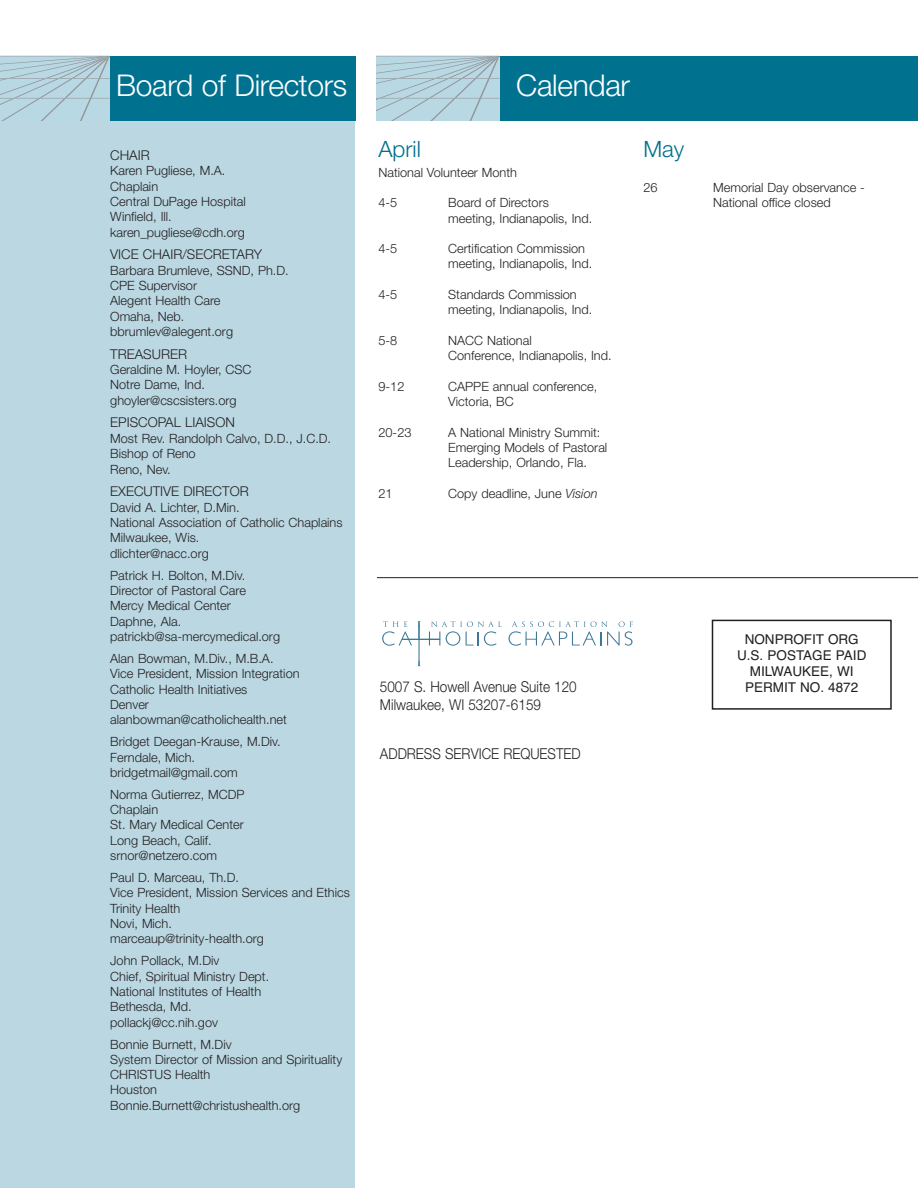
<style>
.page{position:relative;width:918px;height:1188px;background:#fff}
.page>*{position:absolute;margin:0;border:0;box-sizing:border-box;transform-origin:0 0}
.t1{font:300 30px "Helvetica Neue";letter-spacing:-.01em;color:#fff}
.t2{font:300 22.5px "Helvetica Neue";color:#00718c}
.t3{font:300 15px "Helvetica Neue";color:#231f20;scale:.9 1}
.t4{font:300 13.5px "Helvetica Neue";color:#231f20}
.t5{font:13.5px/16.2px "Helvetica";color:#231f20;text-align:center}
.t6{font:300 12.75px/15.3px "Helvetica Neue";color:#231f20}
.s1{font-style:italic}
</style>
<div class="page">
<div style="left:0;top:119px;width:355px;height:1069px;background:#bad7e2"></div>
<hr style="left:377px;top:577px;width:541px;height:1px;background:#231f20">
<svg style="left:0;top:55px;width:110px;height:1px"></svg>
<div style="left:0;top:56px;width:355px;height:64px;background:#007290"></div>
<svg style="left:0;top:56px;width:111px;height:64px;background:#b1ced9"></svg>
<div style="left:377px;top:56px;width:541px;height:65px;background:#007290"></div>
<svg style="left:377px;top:56px;width:123px;height:65px;background:#b3cfda"></svg>
<div style="left:712px;top:620px;width:180px;height:90px;border:2px solid #231f20"></div>
<svg style="left:509px;top:621px;width:124px;height:25px"></svg>
<svg style="left:382px;top:621px;width:120px;height:45px"></svg>
<h1 class="t1" style="left:116px;top:74px;width:233px">Board of Directors</h1>
<h1 class="t1" style="left:516px;top:74px;width:115px">Calendar</h1>
<p class="t4" style="left:110px;top:150px;width:41px">CHAIR</p>
<p class="t6" style="left:110px;top:164px;width:137px">Karen Pugliese, M.A.<br>Chaplain<br>Central DuPage Hospital<br>Winfield, Ill. karen_pugliese@cdh.org</p>
<p class="t4" style="left:110px;top:249px;width:153px">VICE CHAIR/SECRETARY</p>
<p class="t6" style="left:110px;top:264px;width:180px">Barbara Brumleve, SSND, Ph.D.<br>CPE Supervisor<br>Alegent Health Care<br>Omaha, Neb. bbrumlev@alegent.org</p>
<p class="t4" style="left:110px;top:349px;width:78px">TREASURER</p>
<p class="t6" style="left:110px;top:363px;width:143px">Geraldine M. Hoyler, CSC<br>Notre Dame, Ind. ghoyler@cscsisters.org</p>
<p class="t4" style="left:110px;top:418px;width:126px">EPISCOPAL LIAISON</p>
<p class="t6" style="left:110px;top:432px;width:222px">Most Rev. Randolph Calvo, D.D., J.C.D.<br>Bishop of Reno<br>Reno, Nev.</p>
<p class="t4" style="left:110px;top:487px;width:140px">EXECUTIVE DIRECTOR</p>
<p class="t6" style="left:110px;top:501px;width:234px">David A. Lichter, D.Min.<br>National Association of Catholic Chaplains<br>Milwaukee, Wis.<br>dlichter@nacc.org</p>
<p class="t6" style="left:110px;top:569px;width:171px">Patrick H. Bolton, M.Div.<br>Director of Pastoral Care<br>Mercy Medical Center<br>Daphne, Ala. patrickb@sa-mercymedical.org</p>
<p class="t6" style="left:110px;top:652px;width:191px">Alan Bowman, M.Div., M.B.A.<br>Vice President, Mission Integration<br>Catholic Health Initiatives<br>Denver alanbowman@catholichealth.net</p>
<p class="t6" style="left:110px;top:735px;width:172px">Bridget Deegan-Krause, M.Div.<br>Ferndale, Mich. bridgetmail@gmail.com</p>
<p class="t6" style="left:110px;top:788px;width:136px">Norma Gutierrez, MCDP<br>Chaplain<br>St. Mary Medical Center<br>Long Beach, Calif. srnor@netzero.com</p>
<p class="t6" style="left:110px;top:871px;width:241px">Paul D. Marceau, Th.D.<br>Vice President, Mission Services and Ethics<br>Trinity Health<br>Novi, Mich.<br>marceaup@trinity-health.org</p>
<p class="t6" style="left:110px;top:954px;width:161px">John Pollack, M.Div<br>Chief, Spiritual Ministry Dept.<br>National Institutes of Health<br>Bethesda, Md. pollackj@cc.nih.gov</p>
<p class="t6" style="left:110px;top:1038px;width:234px">Bonnie Burnett, M.Div<br>System Director of Mission and Spirituality<br>CHRISTUS Health<br>Houston<br>Bonnie.Burnett@christushealth.org</p>
<h2 class="t2" style="left:378px;top:141px;width:44px">April</h2>
<p class="t6" style="left:378px;top:166px;width:140px">National Volunteer Month</p>
<p class="t6" style="left:378px;top:196px;width:20px">4-5</p>
<p class="t6" style="left:448px;top:196px;width:146px">Board of Directors meeting, Indianapolis, Ind.</p>
<p class="t6" style="left:378px;top:242px;width:20px">4-5</p>
<p class="t6" style="left:448px;top:242px;width:146px">Certification Commission meeting, Indianapolis, Ind.</p>
<p class="t6" style="left:378px;top:288px;width:20px">4-5</p>
<p class="t6" style="left:448px;top:288px;width:146px">Standards Commission meeting, Indianapolis, Ind.</p>
<p class="t6" style="left:378px;top:334px;width:20px">5-8</p>
<p class="t6" style="left:448px;top:334px;width:165px">NACC National<br>Conference, Indianapolis, Ind.</p>
<p class="t6" style="left:378px;top:380px;width:27px">9-12</p>
<p class="t6" style="left:448px;top:380px;width:151px">CAPPE annual conference,<br>Victoria, BC</p>
<p class="t6" style="left:378px;top:426px;width:35px">20-23</p>
<p class="t6" style="left:448px;top:426px;width:161px">A National Ministry Summit:<br>Emerging Models of Pastoral<br>Leadership, Orlando, Fla.</p>
<p class="t6" style="left:378px;top:487px;width:16px">21</p>
<p class="t6" style="left:448px;top:487px;width:151px">Copy deadline, June <span class="s1">Vision</span></p>
<h2 class="t2" style="left:643px;top:141px;width:42px">May</h2>
<p class="t6" style="left:643px;top:181px;width:16px">26</p>
<p class="t6" style="left:713px;top:181px;width:153px">Memorial Day observance -<br>National office closed</p>
<p class="t5" style="left:737px;top:631px;width:131px">NONPROFIT ORG<br>U.S. POSTAGE PAID<br>MILWAUKEE, WI</p>
<p class="t3" style="left:380px;top:681px;width:220px">5007 S. Howell Avenue Suite 120</p>
<p class="t5" style="left:745px;top:680px;width:115px">PERMIT NO. 4872</p>
<p class="t3" style="left:380px;top:699px;width:180px">Milwaukee, WI 53207-6159</p>
<p class="t3" style="left:380px;top:748px;width:225px">ADDRESS SERVICE REQUESTED</p>
</div>
